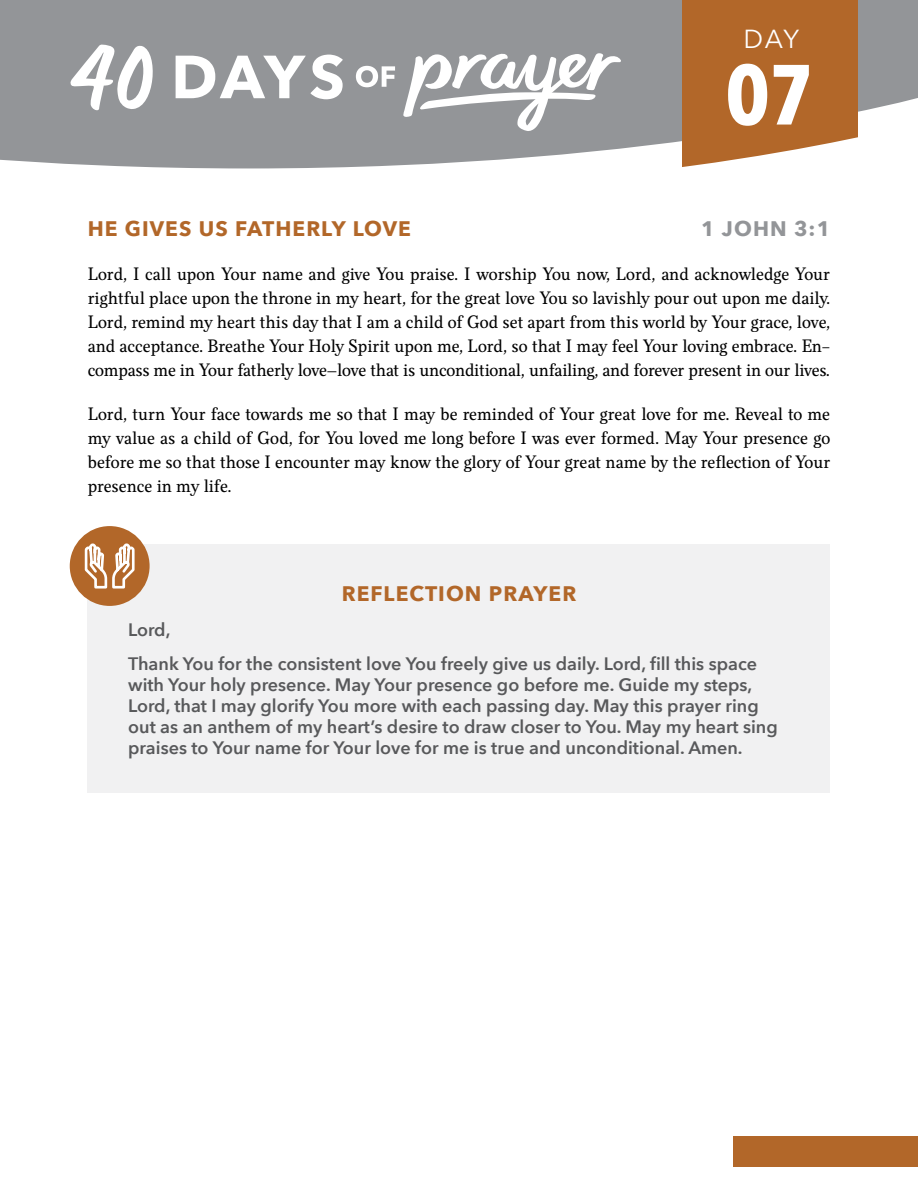
<style>
.page{position:relative;width:918px;height:1188px;background:#fff}
.page>*{position:absolute;margin:0;border:0;box-sizing:border-box;transform-origin:0 0}
.t1{font:700 84.3px "Avenir Next Condensed";color:#fff}
.t2{font:26.1px "Avenir Next";color:#fff}
.t3{font:700 21px "Avenir Next";letter-spacing:.05em;color:#b26729}
.t4{font:700 21px "Avenir Next";color:#939598}
.t5{font:18px/24px "Felice";letter-spacing:-.01em;color:#000;text-align:justify}
.t6{font:600 18px/21px "Avenir Next";color:#58595b}
</style>
<div class="page">
<div style="left:733px;top:1136px;width:185px;height:31px;background:#b26729"></div>
<div style="left:88px;top:544px;width:742px;height:249px;background:#f1f1f2"></div>
<svg style="left:0;top:0;width:918px;height:168px;background:#9c9ea0"></svg>
<svg style="left:682px;top:0;width:175px;height:168px;background:#b8733a"></svg>
<svg style="left:176px;top:55px;width:167px;height:44px"></svg>
<svg style="left:356px;top:66px;width:39px;height:21px"></svg>
<svg style="left:403px;top:53px;width:218px;height:79px"></svg>
<svg style="left:70px;top:45px;width:89px;height:65px"></svg>
<div style="left:70px;top:526px;width:80px;height:80px;background:#b26729;border-radius:50%"></div>
<svg style="left:83px;top:526px;width:53px;height:63px"></svg>
<h2 class="t2" style="left:744px;top:22px;width:57px">DAY</h2>
<h1 class="t1" style="left:726px;top:40px;width:90px">07</h1>
<p class="t3" style="left:88px;top:215px;width:325px">HE GIVES US FATHERLY LOVE</p>
<p class="t4" style="left:701px;top:215px;width:130px">1 JOHN 3:1</p>
<p class="t5" style="left:88px;top:262px;width:744px">Lord, I call upon Your name and give You praise. I worship You now, Lord, and acknowledge Your rightful place upon the throne in my heart, for the great love You so lavishly pour out upon me daily.<br>Lord, remind my heart this day that I am a child of God set apart from this world by Your grace, love, and acceptance. Breathe Your Holy Spirit upon me, Lord, so that I may feel Your loving embrace. En&shy;compass me in Your fatherly love—love that is unconditional, unfailing, and forever present in our lives.</p>
<p class="t5" style="left:88px;top:403px;width:744px">Lord, turn Your face towards me so that I may be reminded of Your great love for me. Reveal to me my value as a child of God, for You loved me long before I was ever formed. May Your presence go before me so that those I encounter may know the glory of Your great name by the reflection of Your presence in my life.</p>
<p class="t3" style="left:342px;top:580px;width:236px">REFLECTION PRAYER</p>
<p class="t6" style="left:128px;top:613px;width:630px;line-height:34.5px">Lord,<br>Thank You for the consistent love You freely give us daily. Lord, fill this space</p>
<p class="t6" style="left:128px;top:675px;width:651px">with Your holy presence. May Your presence go before me. Guide my steps, Lord, that I may glorify You more with each passing day. May this prayer ring out as an anthem of my heart’s desire to draw closer to You. May my heart sing praises to Your name for Your love for me is true and unconditional. Amen.</p>
</div>
